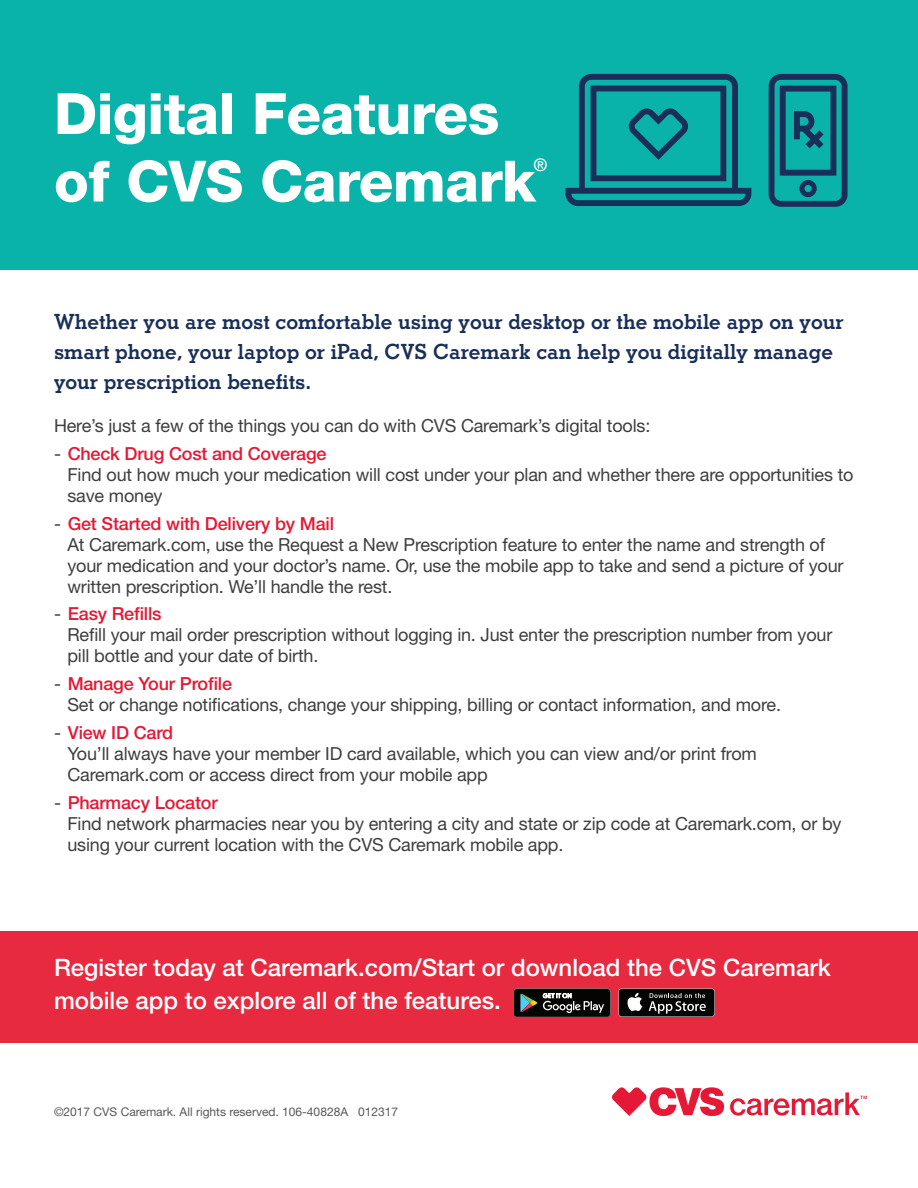
<style>
.page{position:relative;width:918px;height:1188px;background:#fff}
.page>*{position:absolute;margin:0;border:0;box-sizing:border-box;transform-origin:0 0}
.t1{font:800 57px/67.5px "Helvetica Neue LT Std";letter-spacing:-.01em;color:#fff}
.t2{font:500 24px/33px "Helvetica Neue LT Std";color:#fff}
.t3{font:700 21px/30px "Stymie BT";color:#192e58}
.t4{font:18px/21px "Helvetica Neue LT Std";letter-spacing:-.01em;color:#3e3e3f}
.t5{font:500 17.55px "Helvetica Neue LT Std";color:#fff}
.t6{font:12px "Helvetica Neue LT Std";color:#57585a}
.s1{font-weight:500;color:#e51836}
</style>
<div class="page">
<div style="left:0;top:0;width:918px;height:269px;background:#0ab3aa"></div>
<svg style="left:612px;top:1087px;width:255px;height:29px"></svg>
<div style="left:0;top:931px;width:918px;height:111px;background:#e72a3f"></div>
<svg style="left:513px;top:988px;width:97px;height:29px;background:#30312f"></svg>
<svg style="left:618px;top:988px;width:97px;height:29px"></svg>
<div style="left:619px;top:989px;width:95px;height:27px;background:#040503;border-radius:3px"></div>
<svg style="left:627px;top:993px;width:15px;height:18px"></svg>
<svg style="left:649px;top:993px;width:57px;height:21px"></svg>
<svg style="left:769px;top:74px;width:79px;height:133px"></svg>
<svg style="left:565px;top:74px;width:186px;height:132px"></svg>
<h1 class="t1" style="left:54px;top:80px;width:483px">Digital Features of CVS Caremark</h1>
<p class="t5" style="left:534px;top:154px;width:15px">®</p>
<p class="t3" style="left:54px;top:306px;width:791px">Whether you are most comfortable using your desktop or the mobile app on your smart phone, your laptop or iPad, CVS Caremark can help you digitally manage your prescription benefits.</p>
<p class="t4" style="left:54px;top:415px;width:598px">Here’s just a few of the things you can do with CVS Caremark’s digital tools:</p>
<p class="t4" style="left:68px;top:442px;width:788px;text-indent:-14px">- <span class="s1">Check Drug Cost and Coverage<br></span>Find out how much your medication will cost under your plan and whether there are opportunities to save money</p>
<p class="t4" style="left:68px;top:512px;width:777px;text-indent:-14px">- <span class="s1">Get Started with Delivery by Mail<br></span>At Caremark.com, use the Request a New Prescription feature to enter the name and strength of your medication and your doctor’s name. Or, use the mobile app to take and send a picture of your written prescription. We’ll handle the rest.</p>
<p class="t4" style="left:68px;top:603px;width:766px;text-indent:-14px">- <span class="s1">Easy Refills<br></span>Refill your mail order prescription without logging in. Just enter the prescription number from your pill bottle and your date of birth.</p>
<p class="t4" style="left:68px;top:673px;width:715px;text-indent:-14px">- <span class="s1">Manage Your Profile<br></span>Set or change notifications, change your shipping, billing or contact information, and more.</p>
<p class="t4" style="left:68px;top:722px;width:691px;text-indent:-13px">- <span class="s1">View ID Card<br></span>You’ll always have your member ID card available, which you can view and/or print from<br>Caremark.com or access direct from your mobile app</p>
<p class="t4" style="left:68px;top:792px;width:776px;text-indent:-14px">- <span class="s1">Pharmacy Locator<br></span>Find network pharmacies near you by entering a city and state or zip code at Caremark.com, or by using your current location with the CVS Caremark mobile app.</p>
<h2 class="t2" style="left:54px;top:951px;width:778px">Register today at Caremark.com/Start or download the CVS Caremark mobile app to explore all of the features.</h2>
<p class="t6" style="left:54px;top:1105px;width:346px">©2017 CVS Caremark. All rights reserved. 106-40828A 012317</p>
</div>
